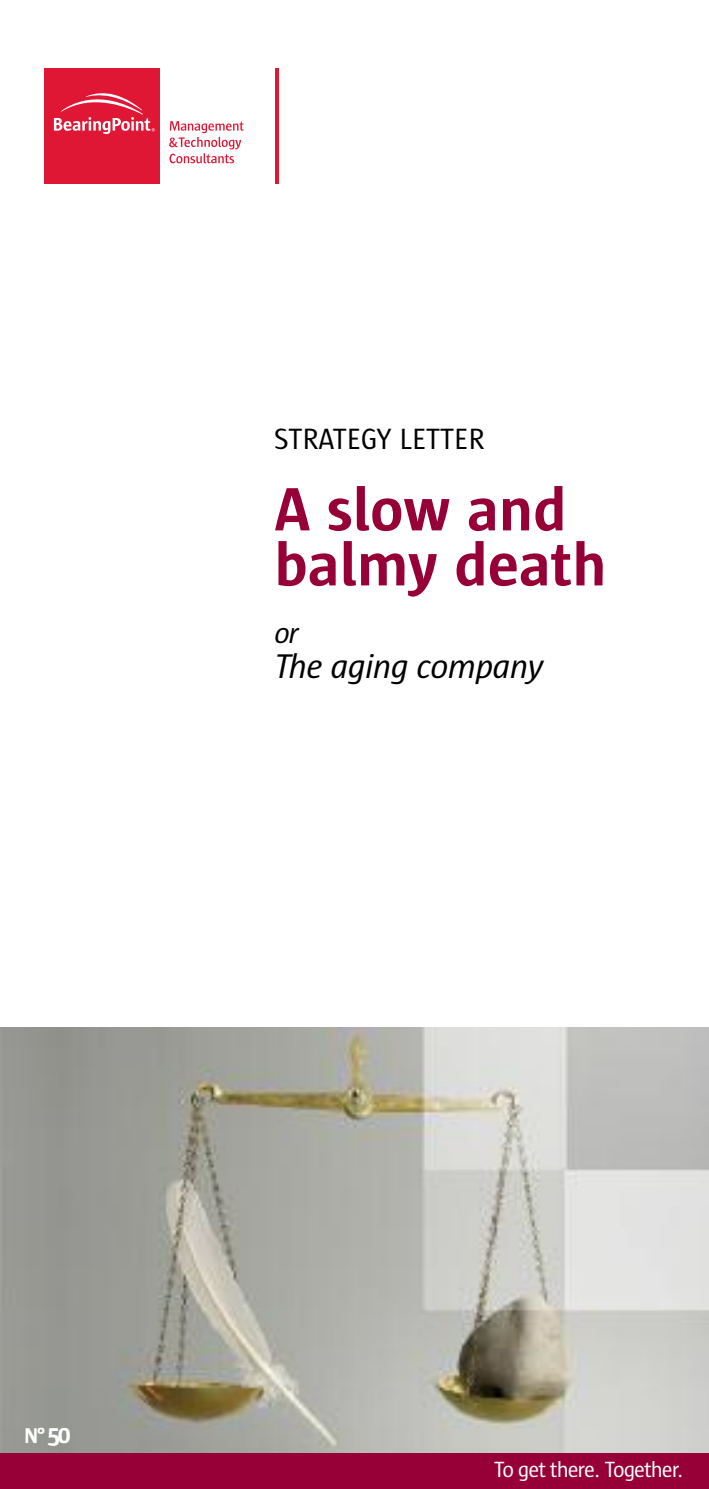
<style>
.page{position:relative;width:709px;height:1489px;background:#fff}
.page>*{position:absolute;margin:0;border:0;box-sizing:border-box;transform-origin:0 0}
.t1{font:700 62.5px/55px "Sun";color:#970036}
.t2{font:italic 35px "Sun";letter-spacing:-.025em;color:#000}
.t3{font:30px "Sun";color:#000}
.t4{font:italic 30px "Sun";color:#000}
.t5{font:22.5px "Sun";letter-spacing:-.05em;color:#fff}
.t6{font:700 21.75px "Sun";color:#fff}
.s1{font-size:26px}
</style>
<div class="page">
<div style="left:0;top:1452px;width:709px;height:36px;background:#970036"></div>
<hr style="left:0;top:0;width:1px;height:1488px;background:#970036">
<img style="left:0;top:1027px;width:709px;height:425px">
<hr style="left:275px;top:68px;width:3px;height:115px;background:#e01734">
<svg style="left:169px;top:121px;width:75px;height:42px"></svg>
<div style="left:45px;top:68px;width:115px;height:115px;background:#e01734"></div>
<svg style="left:54px;top:93px;width:101px;height:41px"></svg>
<h3 class="t3" style="left:274px;top:428px;width:212px">STRATEGY LETTER</h3>
<h1 class="t1" style="left:274px;top:486px;width:334px">A slow and balmy death</h1>
<h3 class="t4" style="left:274px;top:621px;width:26px">or</h3>
<h2 class="t2" style="left:274px;top:653px;width:271px">The aging company</h2>
<p class="t6" style="left:24px;top:1427px;width:48px">N° <span class="s1">50</span></p>
<p class="t5" style="left:494px;top:1461px;width:191px">To get there. Together.</p>
</div>
